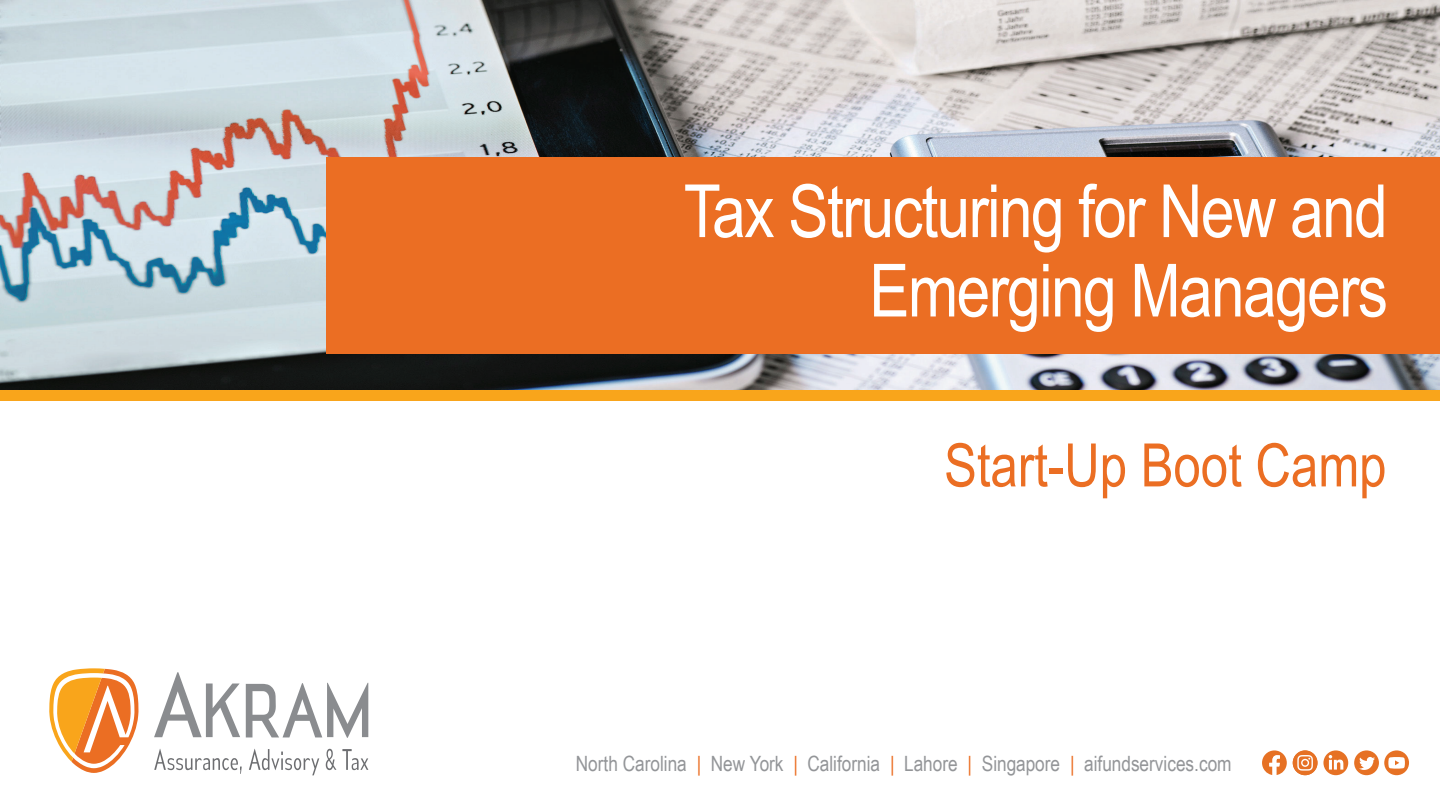
<style>
.page{position:relative;width:1440px;height:810px;background:#fff}
.page>*{position:absolute;margin:0;border:0;box-sizing:border-box;transform-origin:0 0}
.t1{font:73.5px/79.3px "Arial Narrow";letter-spacing:-.02em;color:#fff;text-align:right}
.t2{font:60px "Arial Narrow";color:#eb6e23}
.t3{font:21px "Arial Narrow";letter-spacing:-.005em;color:#939598}
.s1{color:#eb6e23}
</style>
<div class="page">
<img style="left:0;top:0;width:1440px;height:390px">
<div style="left:326px;top:157px;width:1114px;height:196px;background:#eb6e23"></div>
<svg style="left:49px;top:668px;width:90px;height:105px"></svg>
<svg style="left:154px;top:672px;width:86px;height:65px"></svg>
<svg style="left:246px;top:683px;width:122px;height:55px"></svg>
<svg style="left:154px;top:749px;width:88px;height:25px"></svg>
<svg style="left:249px;top:749px;width:70px;height:26px"></svg>
<svg style="left:326px;top:749px;width:10px;height:21px"></svg>
<svg style="left:342px;top:749px;width:26px;height:21px"></svg>
<div style="left:0;top:390px;width:1440px;height:11px;background:#f9a51b"></div>
<div style="left:1293px;top:750px;width:25px;height:25px;background:#e67124;border-radius:12px"></div>
<svg style="left:1297px;top:755px;width:21px;height:16px"></svg>
<div style="left:1354px;top:750px;width:25px;height:25px;background:#e67124;border-radius:50%"></div>
<svg style="left:1355px;top:757px;width:20px;height:14px"></svg>
<svg style="left:1323px;top:750px;width:25px;height:25px"></svg>
<svg style="left:1329px;top:755px;width:14px;height:15px"></svg>
<svg style="left:1262px;top:750px;width:25px;height:25px"></svg>
<div style="left:1384px;top:750px;width:25px;height:25px;background:#e67124;border-radius:50%"></div>
<svg style="left:1388px;top:757px;width:21px;height:15px"></svg>
<h1 class="t1" style="left:684px;top:169px;width:706px">Tax Structuring for New and<br>Emerging Managers</h1>
<h2 class="t2" style="left:944px;top:421px;width:444px">Start-Up Boot Camp</h2>
<p class="t3" style="left:576px;top:748px;width:657px">North Carolina <span class="s1">|</span> New York <span class="s1">|</span> California <span class="s1">|</span> Lahore <span class="s1">|</span> Singapore <span class="s1">|</span> aifundservices.com</p>
</div>
